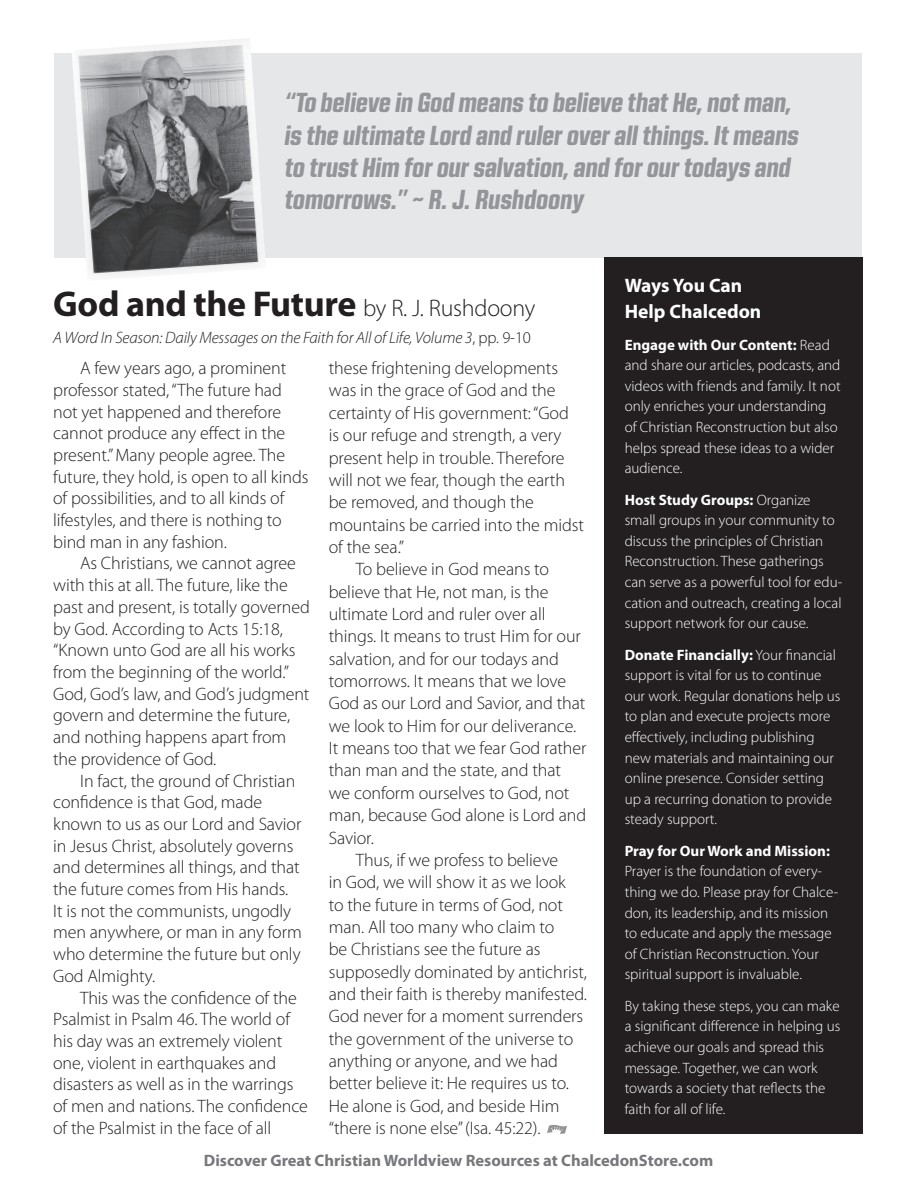
<style>
.page{position:relative;width:917px;height:1187px;background:#fff}
.page>*{position:absolute;margin:0;border:0;box-sizing:border-box;transform-origin:0 0}
.t1{font:700 36px "Myriad Pro";letter-spacing:-.01em;color:#231f20}
.t2{font:italic 900 27px/32.4px "Kuunari";letter-spacing:-.005em;color:#939598}
.t3{font:700 19.5px/26px "Myriad Pro";color:#fff}
.t4{font:300 18px/21.8px "Myriad Pro";letter-spacing:-.005em;color:#231f20}
.t5{font:italic 300 16.5px "Myriad Pro";letter-spacing:-.01em;color:#231f20}
.t6{font:700 16.5px "Myriad Pro";color:#76787b}
.t7{font:300 15px/20.5px "Myriad Pro";color:#fff}
.t8{font:700 15px "Myriad Pro";color:#fff}
.s1{font-weight:300;font-size:24px}
.s2{font-style:normal}
.s3{font-weight:700}
</style>
<div class="page">
<div style="left:55px;top:53px;width:806px;height:204px;background:#e6e7e9"></div>
<img style="left:71px;top:38px;width:195px;height:239px">
<div style="left:604px;top:257px;width:258px;height:876px;background:#231f20"></div>
<svg style="left:547px;top:1124px;width:20px;height:9px"></svg>
<h2 class="t2" style="left:284px;top:86px;width:515px">“To believe in God means to believe that He, not man, is the ultimate Lord and ruler over all things. It means to trust Him for our salvation, and for our todays and tomorrows.” ~ R. J. Rushdoony</h2>
<h1 class="t1" style="left:53px;top:283px;width:483px">God and the Future <span class="s1">by R. J. Rushdoony</span></h1>
<p class="t5" style="left:53px;top:328px;width:479px">A Word In Season: Daily Messages on the Faith for All of Life, Volume 3<span class="s2">, pp. 9-10</span></p>
<p class="t4" style="left:53px;top:357px;width:257px;text-indent:27px">A few years ago, a prominent professor stated, “The future had not yet happened and therefore cannot produce any effect in the present.” Many people agree. The future, they hold, is open to all kinds of possibilities, and to all kinds of lifestyles, and there is nothing to bind man in any fashion.</p>
<p class="t4" style="left:53px;top:552px;width:258px;text-indent:27px">As Christians, we cannot agree with this at all. The future, like the past and present, is totally governed by God. According to Acts 15:18, “Known unto God are all his works from the beginning of the world.”<br>God, God’s law, and God’s judgment govern and determine the future, and nothing happens apart from the providence of God.</p>
<p class="t4" style="left:53px;top:769px;width:250px;text-indent:27px">In fact, the ground of Christian confidence is that God, made known to us as our Lord and Savior in Jesus Christ, absolutely governs and determines all things, and that the future comes from His hands.<br>It is not the communists, ungodly men anywhere, or man in any form who determine the future but only<br>God Almighty.</p>
<p class="t4" style="left:53px;top:986px;width:256px;text-indent:27px">This was the confidence of the<br>Psalmist in Psalm 46. The world of his day was an extremely violent one, violent in earthquakes and disasters as well as in the warrings of men and nations. The confidence of the Psalmist in the face of all</p>
<p class="t4" style="left:328px;top:357px;width:231px">these frightening developments</p>
<p class="t4" style="left:328px;top:380px;width:228px">was in the grace of God and the</p>
<p class="t4" style="left:328px;top:402px;width:241px">certainty of His government: “God</p>
<p class="t4" style="left:328px;top:424px;width:234px">is our refuge and strength, a very</p>
<p class="t4" style="left:328px;top:447px;width:237px">present help in trouble. Therefore</p>
<p class="t4" style="left:328px;top:469px;width:238px">will not we fear, though the earth</p>
<p class="t4" style="left:328px;top:491px;width:207px">be removed, and though the</p>
<p class="t4" style="left:328px;top:514px;width:257px">mountains be carried into the midst</p>
<p class="t4" style="left:328px;top:536px;width:77px">of the sea.”</p>
<p class="t4" style="left:355px;top:558px;width:195px">To believe in God means to</p>
<p class="t4" style="left:328px;top:581px;width:221px">believe that He, not man, is the</p>
<p class="t4" style="left:328px;top:603px;width:218px">ultimate Lord and ruler over all</p>
<p class="t4" style="left:328px;top:625px;width:253px">things. It means to trust Him for our</p>
<p class="t4" style="left:328px;top:648px;width:232px">salvation, and for our todays and</p>
<p class="t4" style="left:328px;top:670px;width:239px">tomorrows. It means that we love</p>
<p class="t4" style="left:328px;top:692px;width:258px">God as our Lord and Savior, and that</p>
<p class="t4" style="left:328px;top:715px;width:249px">we look to Him for our deliverance.</p>
<p class="t4" style="left:328px;top:737px;width:259px">It means too that we fear God rather</p>
<p class="t4" style="left:328px;top:759px;width:234px">than man and the state, and that</p>
<p class="t4" style="left:328px;top:782px;width:242px">we conform ourselves to God, not</p>
<p class="t4" style="left:328px;top:804px;width:259px">man, because God alone is Lord and</p>
<p class="t4" style="left:328px;top:826px;width:46px">Savior.</p>
<p class="t4" style="left:355px;top:849px;width:204px">Thus, if we profess to believe</p>
<p class="t4" style="left:328px;top:871px;width:238px">in God, we will show it as we look</p>
<p class="t4" style="left:328px;top:893px;width:236px">to the future in terms of God, not</p>
<p class="t4" style="left:328px;top:916px;width:227px">man. All too many who claim to</p>
<p class="t4" style="left:328px;top:938px;width:213px">be Christians see the future as</p>
<p class="t4" style="left:328px;top:960px;width:259px">supposedly dominated by antichrist,</p>
<p class="t4" style="left:328px;top:983px;width:260px">and their faith is thereby manifested.</p>
<p class="t4" style="left:328px;top:1005px;width:256px">God never for a moment surrenders</p>
<p class="t4" style="left:328px;top:1027px;width:246px">the government of the universe to</p>
<p class="t4" style="left:328px;top:1050px;width:231px">anything or anyone, and we had</p>
<p class="t4" style="left:328px;top:1072px;width:242px">better believe it: He requires us to.</p>
<p class="t4" style="left:328px;top:1094px;width:232px">He alone is God, and beside Him</p>
<p class="t4" style="left:328px;top:1117px;width:213px">“there is none else” (Isa. 45:22).</p>
<p class="t3" style="left:624px;top:273px;width:138px">Ways You Can<br>Help Chalcedon</p>
<p class="t7" style="left:624px;top:334px;width:217px"><span class="s3">Engage with Our Content:</span> Read and share our articles, podcasts, and videos with friends and family. It not only enriches your understanding of Christian Reconstruction but also helps spread these ideas to a wider audience.</p>
<p class="t7" style="left:624px;top:489px;width:219px"><span class="s3">Host Study Groups:</span> Organize small groups in your community to discuss the principles of Christian Reconstruction. These gatherings can serve as a powerful tool for edu&shy;cation and outreach, creating a local support network for our cause.</p>
<p class="t7" style="left:624px;top:644px;width:217px"><span class="s3">Donate Financially:</span> Your financial support is vital for us to continue our work. Regular donations help us to plan and execute projects more effectively, including publishing new materials and maintaining our online presence. Consider setting up a recurring donation to provide steady support.</p>
<p class="t8" style="left:624px;top:842px;width:207px">Pray for Our Work and Mission:</p>
<p class="t7" style="left:624px;top:861px;width:215px">Prayer is the foundation of every&shy;thing we do. Please pray for Chalce&shy;don, its leadership, and its mission to educate and apply the message of Christian Reconstruction. Your spiritual support is invaluable.</p>
<p class="t7" style="left:624px;top:995px;width:217px">By taking these steps, you can make a significant difference in helping us achieve our goals and spread this message. Together, we can work towards a society that reflects the faith for all of life.</p>
<p class="t6" style="left:204px;top:1150px;width:510px">Discover Great Christian Worldview Resources at ChalcedonStore.com</p>
</div>
